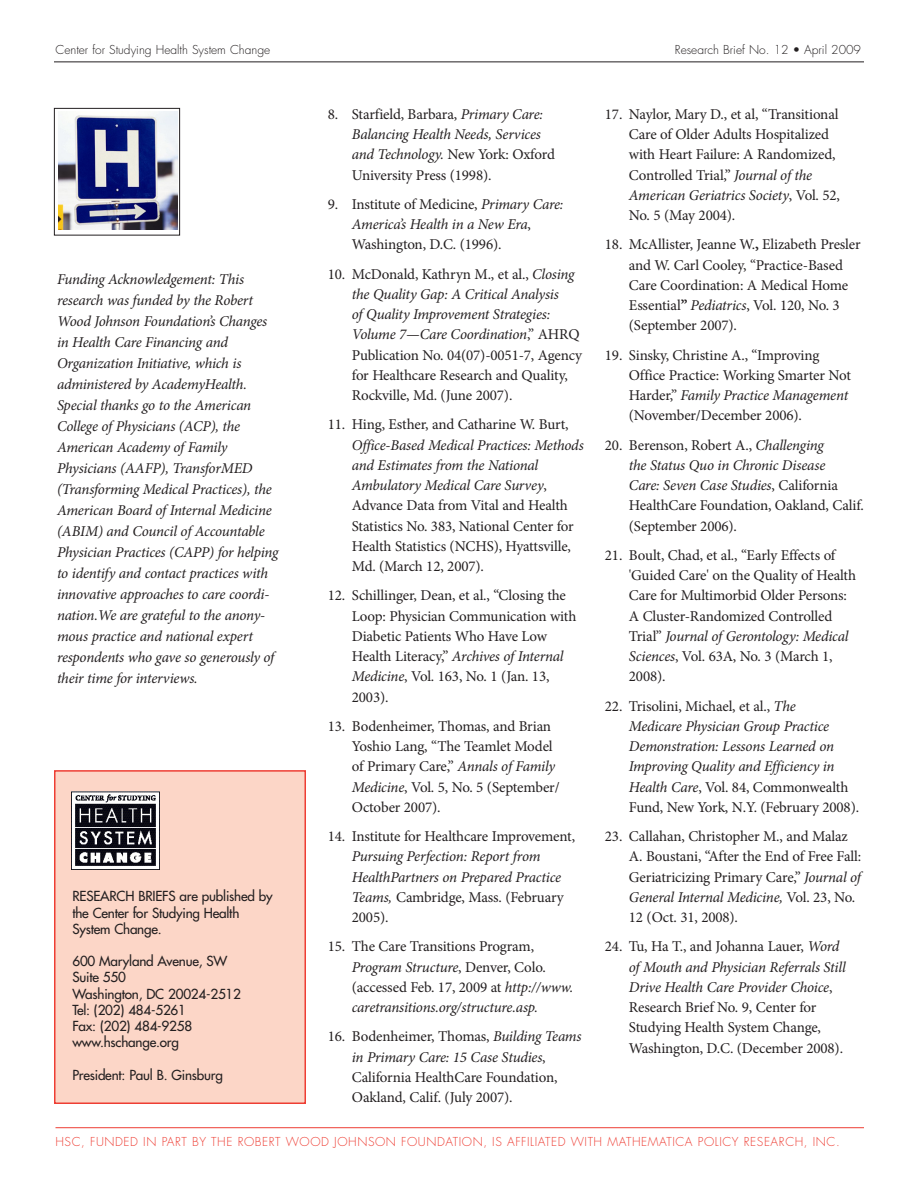
<style>
.page{position:relative;width:918px;height:1188px;background:#fff}
.page>*{position:absolute;margin:0;border:0;box-sizing:border-box;transform-origin:0 0}
.Notes{font:15px/20.2px "Minion Pro";letter-spacing:-.01em;color:#231f20}
.Body_No_Indent{font:italic 15px/21px "Minion Pro";letter-spacing:-.02em;color:#231f20}
.Notes-2{font:italic 15px/20.2px "Minion Pro";letter-spacing:-.015em;color:#231f20}
.t1{font:500 13.5px/16.2px "Futura Std";letter-spacing:-.015em;color:#231f20}
.t2{font:300 12px "Futura Std";letter-spacing:.045em;color:#ee3e34}
.t3{font:300 12px "Futura Std";color:#231f20}
.s1{font-style:italic}
.s2{font-weight:700}
.s3{font-style:normal}
</style>
<div class="page">
<div style="left:54px;top:770px;width:252px;height:334px;background:#fcd6c7;border:2px solid #ee3e34"></div>
<img style="left:72px;top:791px;width:88px;height:78px">
<hr style="left:56px;top:1127px;width:808px;height:1px;background:#ee3e34">
<hr style="left:54px;top:62px;width:810px;height:1px;background:#231f20">
<div style="left:54px;top:108px;width:126px;height:128px;border:1px solid #231f20"></div>
<img style="left:59px;top:111px;width:118px;height:118px">
<p class="t3" style="left:56px;top:42px;width:216px">Center for Studying Health System Change</p>
<p class="t3" style="left:675px;top:42px;width:188px">Research Brief No. 12 • April 2009</p>
<p class="Body_No_Indent" style="left:57px;top:269px;width:223px">Funding Acknowledgement: This research was funded by the Robert Wood Johnson Foundation’s Changes in Health Care Financing and Organization Initiative, which is administered by AcademyHealth.<br>Special thanks go to the American College of Physicians (ACP), the American Academy of Family Physicians (AAFP), TransforMED (Transforming Medical Practices), the American Board of Internal Medicine (ABIM) and Council of Accountable Physician Practices (CAPP) for helping to identify and contact practices with innovative approaches to care coordi&shy;nation.We are grateful to the anony&shy;mous practice and national expert respondents who gave so generously of their time for interviews.</p>
<p class="t1" style="left:72px;top:888px;width:202px">RESEARCH BRIEFS are published by the Center for Studying Health<br>System Change.</p>
<p class="t1" style="left:72px;top:953px;width:157px">600 Maryland Avenue, SW<br>Suite 550</p>
<p class="t1" style="left:72px;top:986px;width:170px">Washington, DC 20024-2512</p>
<p class="t1" style="left:72px;top:1002px;width:115px">Tel: (202) 484-5261</p>
<p class="t1" style="left:72px;top:1018px;width:121px">Fax: (202) 484-9258</p>
<p class="t1" style="left:72px;top:1034px;width:108px">www.hschange.org</p>
<p class="t1" style="left:72px;top:1067px;width:152px">President: Paul B. Ginsburg</p>
<p class="Notes" style="left:352px;top:104px;width:205px;text-indent:-24px">8. Starfield, Barbara, <span class="s1">Primary Care:<br>Balancing Health Needs, Services and Technology.</span> New York: Oxford<br>University Press (1998).</p>
<p class="Notes" style="left:352px;top:194px;width:213px;text-indent:-24px">9. Institute of Medicine, <span class="s1">Primary Care:<br>America’s Health in a New Era</span>,<br>Washington, D.C. (1996).</p>
<p class="Notes" style="left:352px;top:264px;width:232px;text-indent:-24px">10. McDonald, Kathryn M., et al., <span class="s1">Closing the Quality Gap: A Critical Analysis<br>of Quality Improvement Strategies:<br>Volume 7—Care Coordination</span>,” AHRQ Publication No. 04(07)-0051-7, Agency for Healthcare Research and Quality, Rockville, Md. (June 2007).</p>
<p class="Notes" style="left:352px;top:415px;width:234px;text-indent:-24px">11. Hing, Esther, and Catharine W. Burt, <span class="s1">Office-Based Medical Practices: Methods and Estimates from the National Ambulatory Medical Care Survey</span>, Advance Data from Vital and Health Statistics No. 383, National Center for Health Statistics (NCHS), Hyattsville, Md. (March 12, 2007).</p>
<p class="Notes" style="left:352px;top:586px;width:226px;text-indent:-24px">12. Schillinger, Dean, et al., “Closing the<br>Loop: Physician Communication with<br>Diabetic Patients Who Have Low<br>Health Literacy,” <span class="s1">Archives of Internal<br>Medicine</span>, Vol. 163, No. 1 (Jan. 13,<br>2003).</p>
<p class="Notes" style="left:352px;top:716px;width:209px;text-indent:-24px">13. Bodenheimer, Thomas, and Brian<br>Yoshio Lang, “The Teamlet Model of Primary Care,” <span class="s1">Annals of Family<br>Medicine</span>, Vol. 5, No. 5 (September/<br>October 2007).</p>
<p class="Notes" style="left:352px;top:826px;width:225px;text-indent:-24px">14. Institute for Healthcare Improvement,<br><span class="s1">Pursuing Perfection: Report from<br>HealthPartners on Prepared Practice<br>Teams,</span> Cambridge, Mass. (February<br>2005).</p>
<p class="Notes" style="left:352px;top:937px;width:223px;text-indent:-24px">15. The Care Transitions Program, <span class="s1">Program Structure</span>, Denver, Colo. (accessed Feb. 17, 2009 at <span class="s1">http://www. caretransitions.org/structure.asp.</span></p>
<p class="Notes" style="left:352px;top:1027px;width:231px;text-indent:-24px">16. Bodenheimer, Thomas, <span class="s1">Building Teams in Primary Care: 15 Case Studies</span>, California HealthCare Foundation, Oakland, Calif. (July 2007).</p>
<p class="Notes" style="left:629px;top:104px;width:213px;text-indent:-24px">17. Naylor, Mary D., et al, “Transitional Care of Older Adults Hospitalized with Heart Failure: A Randomized, Controlled Trial,” <span class="s1">Journal of the American Geriatrics Society</span>, Vol. 52, No. 5 (May 2004).</p>
<p class="Notes" style="left:629px;top:235px;width:233px;text-indent:-24px">18. McAllister, Jeanne W.<span class="s2">,</span> Elizabeth Presler and W. Carl Cooley, “Practice-Based Care Coordination: A Medical Home Essential<span class="s2">”</span> <span class="s1">Pediatrics</span>, Vol. 120, No. 3 (September 2007).</p>
<p class="Notes" style="left:629px;top:345px;width:223px;text-indent:-24px">19. Sinsky, Christine A., “Improving Office Practice: Working Smarter Not Harder,” <span class="s1">Family Practice Management </span>(November/December 2006).</p>
<p class="Notes" style="left:629px;top:435px;width:237px;text-indent:-24px">20. Berenson, Robert A., <span class="s1">Challenging<br>the Status Quo in Chronic Disease<br>Care: Seven Case Studies</span>, California HealthCare Foundation, Oakland, Calif. (September 2006).</p>
<p class="Notes" style="left:629px;top:545px;width:229px;text-indent:-24px">21. Boult, Chad, et al., “Early Effects of 'Guided Care' on the Quality of Health Care for Multimorbid Older Persons:<br>A Cluster-Randomized Controlled Trial” <span class="s1">Journal of Gerontology: Medical Sciences</span>, Vol. 63A, No. 3 (March 1, 2008).</p>
<p class="Notes-2" style="left:629px;top:696px;width:232px;text-indent:-24px"><span class="s3">22. Trisolini, Michael, et al.,</span> The<br>Medicare Physician Group Practice Demonstration: Lessons Learned on Improving Quality and Efficiency in Health Care<span class="s3">, Vol. 84, Commonwealth Fund, New York, N.Y. (February 2008).</span></p>
<p class="Notes" style="left:629px;top:826px;width:234px;text-indent:-24px">23. Callahan, Christopher M., and Malaz A. Boustani, “After the End of Free Fall:<br>Geriatricizing Primary Care,” <span class="s1">Journal of General Internal Medicine,</span> Vol. 23, No.<br>12 (Oct. 31, 2008).</p>
<p class="Notes" style="left:629px;top:937px;width:218px;text-indent:-24px">24. Tu, Ha T., and Johanna Lauer, <span class="s1">Word of Mouth and Physician Referrals Still Drive Health Care Provider Choice</span>, Research Brief No. 9, Center for Studying Health System Change, Washington, D.C. (December 2008).</p>
<p class="t2" style="left:56px;top:1134px;width:786px">HSC, FUNDED IN PART BY THE ROBERT WOOD JOHNSON FOUNDATION, IS AFFILIATED WITH MATHEMATICA POLICY RESEARCH, INC.</p>
</div>
